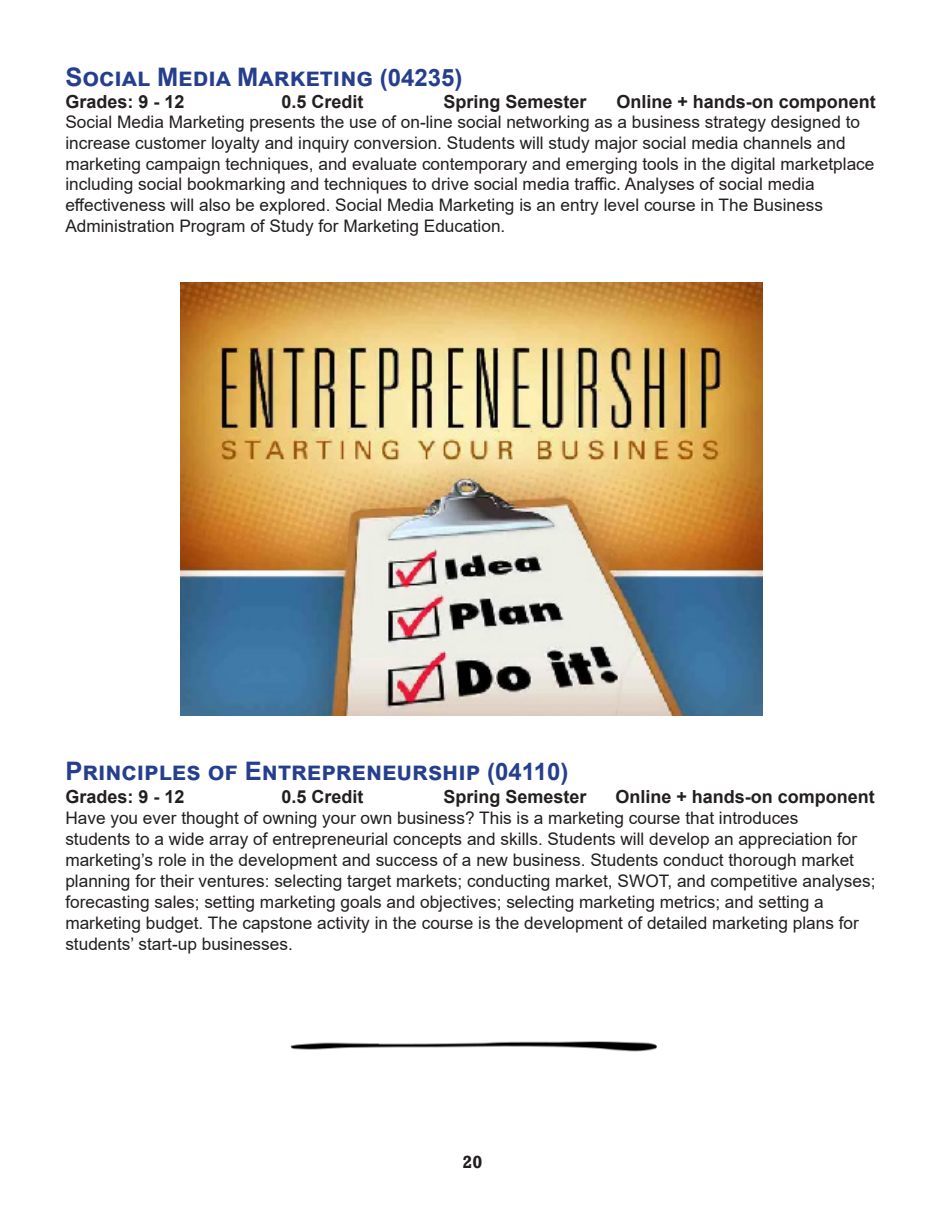
<style>
.page{position:relative;width:945px;height:1215px;background:#fff}
.page>*{position:absolute;margin:0;border:0;box-sizing:border-box;transform-origin:0 0}
.t1{font:700 25.5px "Arial";color:#253f8e}
.t2{font:700 18px "Arial";color:#231f20}
.t3{font:700 18px "Rockwell";color:#231f20}
.t4{font:17.25px/21px "Arial";color:#231f20}
.s1{font-size:24px}
</style>
<div class="page">
<img style="left:290px;top:1041px;width:367px;height:11px">
<img style="left:180px;top:282px;width:583px;height:433px">
<p class="t1" style="left:65px;top:59px;width:399px">Social Media Marketing <span class="s1">(04235)</span></p>
<p class="t2" style="left:65px;top:89px;width:121px">Grades: 9 - 12</p>
<p class="t2" style="left:281px;top:89px;width:84px">0.5 Credit</p>
<p class="t2" style="left:443px;top:89px;width:145px">Spring Semester</p>
<p class="t2" style="left:616px;top:89px;width:261px">Online + hands-on component</p>
<p class="t4" style="left:65px;top:112px;width:811px">Social Media Marketing presents the use of on-line social networking as a business strategy designed to increase customer loyalty and inquiry conversion. Students will study major social media channels and marketing campaign techniques, and evaluate contemporary and emerging tools in the digital marketplace including social bookmarking and techniques to drive social media traffic. Analyses of social media effectiveness will also be explored. Social Media Marketing is an entry level course in The Business Administration Program of Study for Marketing Education.</p>
<p class="t1" style="left:65px;top:753px;width:505px">Principles of Entrepreneurship <span class="s1">(04110)</span></p>
<p class="t2" style="left:65px;top:784px;width:121px">Grades: 9 - 12</p>
<p class="t2" style="left:281px;top:784px;width:84px">0.5 Credit</p>
<p class="t2" style="left:443px;top:784px;width:145px">Spring Semester</p>
<p class="t2" style="left:615px;top:784px;width:261px">Online + hands-on component</p>
<p class="t4" style="left:65px;top:808px;width:812px">Have you ever thought of owning your own business? This is a marketing course that introduces<br>students to a wide array of entrepreneurial concepts and skills. Students will develop an appreciation for marketing’s role in the development and success of a new business. Students conduct thorough market planning for their ventures: selecting target markets; conducting market, SWOT, and competitive analyses; forecasting sales; setting marketing goals and objectives; selecting marketing metrics; and setting a marketing budget. The capstone activity in the course is the development of detailed marketing plans for students’ start-up businesses.</p>
<p class="t3" style="left:463px;top:1151px;width:21px">20</p>
</div>
